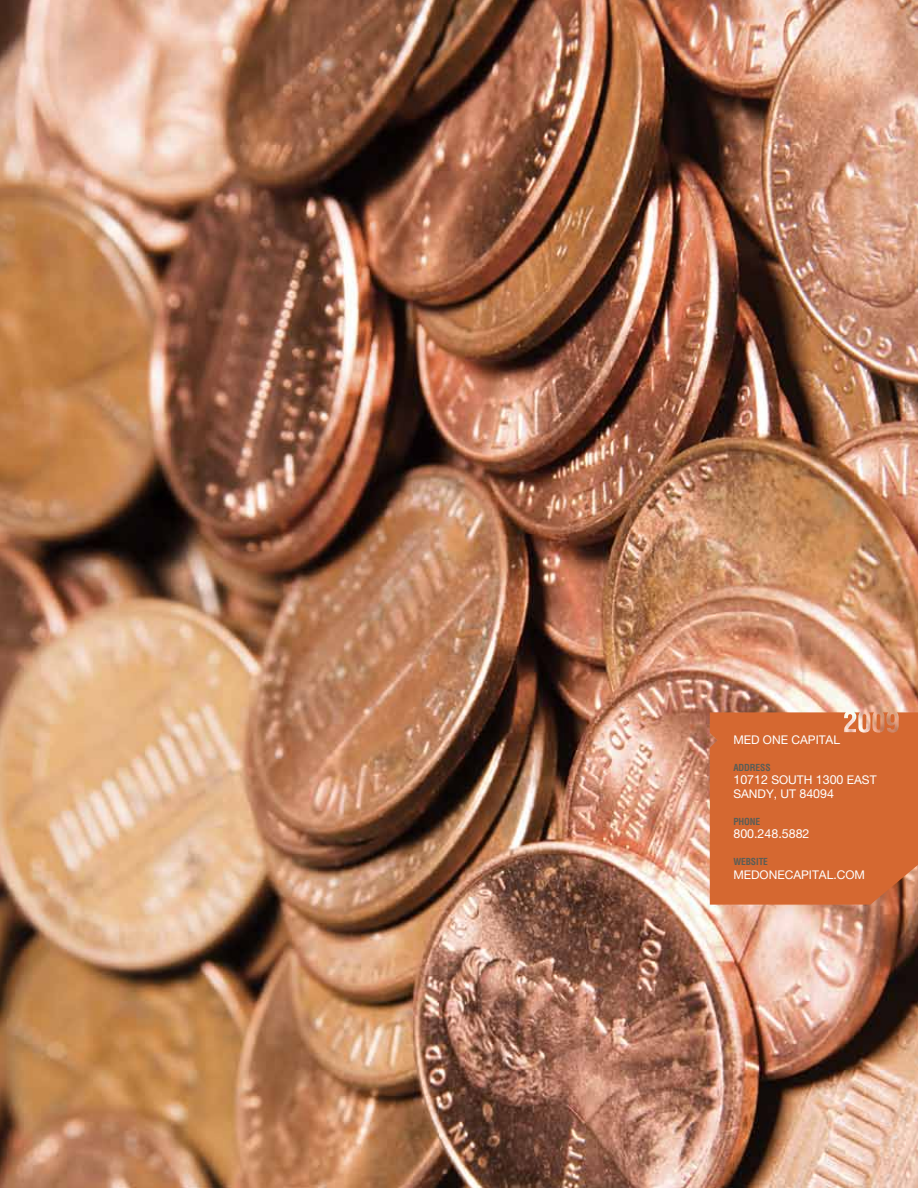
<style>
.page{position:relative;width:918px;height:1188px;background:#fff}
.page>*{position:absolute;margin:0;border:0;box-sizing:border-box;transform-origin:0 0}
.t1{font:12.45px "Helvetica Neue LT Pro";color:#fff}
.t2{font:12px "Helvetica Neue LT Pro";color:#fff}
.t3{font:700 condensed 9.45px "Helvetica LT Std";letter-spacing:-.01em;color:#5a5d56}
.s1{font-size:12px}
</style>
<div class="page">
<img style="left:0;top:0;width:918px;height:1188px">
<div style="left:710px;top:712px;width:208px;height:193px;background:#d56831"></div>
<p class="t2" style="left:733px;top:732px;width:75px">MED ONE CAPITAL</p>
<p class="t3" style="left:733px;top:761px;width:39px">ADDRESS</p>
<p class="t1" style="left:733px;top:772px;width:55px">10712 <span class="s1">SOUTH</span></p>
<p class="t1" style="left:816px;top:772px;width:47px">1300 <span class="s1">EAST</span></p>
<p class="t2" style="left:733px;top:786px;width:17px">SANDY</p>
<p class="t1" style="left:774px;top:786px;width:62px"><span class="s1">, UT</span> 84094</p>
<p class="t3" style="left:733px;top:815px;width:28px">PHONE</p>
<p class="t1" style="left:733px;top:826px;width:78px">800.248.5882</p>
<p class="t3" style="left:733px;top:856px;width:36px">WEBSITE</p>
<p class="t2" style="left:733px;top:867px;width:9px">MEDONECAPITAL</p>
<p class="t2" style="left:833px;top:867px;width:14px">.COM</p>
</div>
